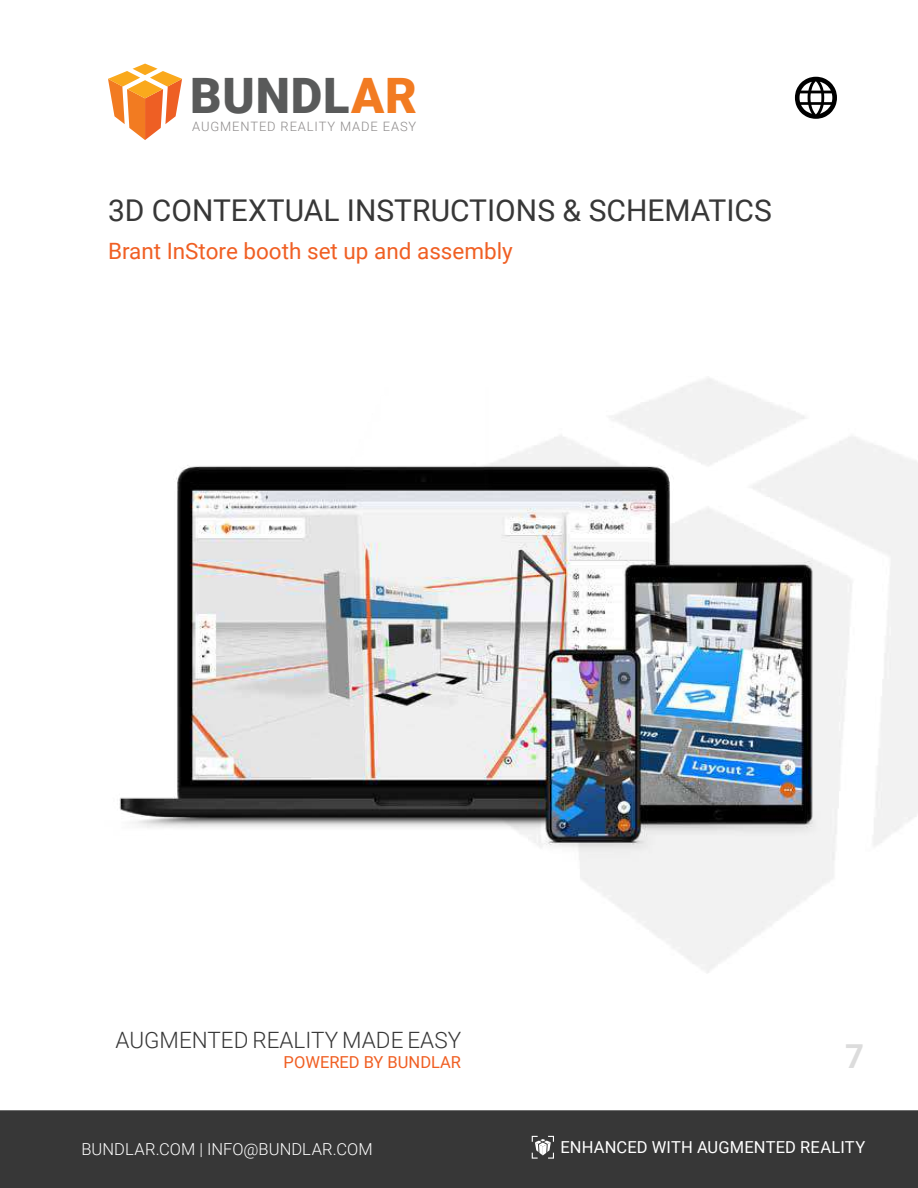
<style>
.page{position:relative;width:918px;height:1188px;background:#fff}
.page>*{position:absolute;margin:0;border:0;box-sizing:border-box;transform-origin:0 0}
.t1{font:900 48.75px "Roboto";letter-spacing:.02em;color:#595a5a}
.t2{font:700 33px "Roboto";color:#dcdcdc}
.t3{font:30px "Roboto";color:#373737}
.t4{font:22.5px "Roboto";color:#f05f23}
.t5{font:300 22.5px "Roboto";color:#373737}
.t6{font:300 16.5px "Roboto";letter-spacing:.005em;color:#fff}
.t7{font:16.5px "Roboto";letter-spacing:.005em;color:#fff}
.t8{font:16.5px "Roboto";color:#f05f23}
.t9{font:300 12.9px "Roboto";letter-spacing:.07em;color:#8d8a8a}
.s1{color:#f27b21}
</style>
<div class="page">
<div style="left:0;top:1110px;width:918px;height:78px;background:#373737"></div>
<svg style="left:108px;top:64px;width:74px;height:76px"></svg>
<svg style="left:532px;top:1136px;width:22px;height:23px"></svg>
<svg style="left:795px;top:77px;width:42px;height:42px"></svg>
<img style="left:119px;top:388px;width:779px;height:509px">
<h1 class="t1" style="left:190px;top:62px;width:229px">BUNDL<span class="s1">AR</span></h1>
<p class="t9" style="left:192px;top:117px;width:226px">AUGMENTED REALITY MADE EASY</p>
<p class="t3" style="left:108px;top:189px;width:665px">3D CONTEXTUAL INSTRUCTIONS &amp; SCHEMATICS</p>
<p class="t4" style="left:108px;top:236px;width:406px">Brant InStore booth set up and assembly</p>
<p class="t5" style="left:116px;top:1025px;width:347px">AUGMENTED REALITY MADE EASY</p>
<p class="t8" style="left:284px;top:1051px;width:179px">POWERED BY BUNDLAR</p>
<p class="t2" style="left:845px;top:1033px;width:20px">7</p>
<p class="t6" style="left:81px;top:1138px;width:293px">BUNDLAR.COM | INFO@BUNDLAR.COM</p>
<p class="t7" style="left:560px;top:1136px;width:307px">ENHANCED WITH AUGMENTED REALITY</p>
</div>
